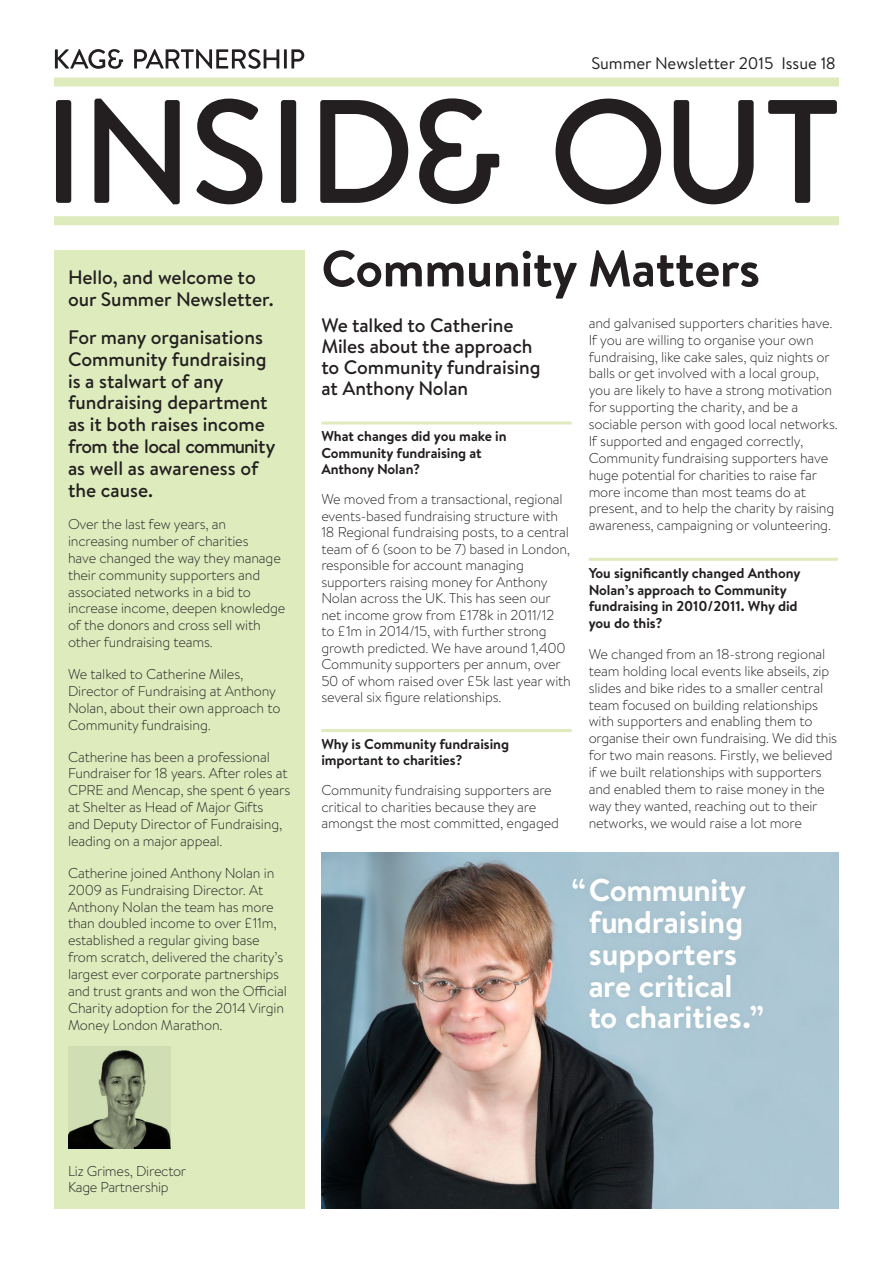
<style>
.page{position:relative;width:893px;height:1263px;background:#fff}
.page>*{position:absolute;margin:0;border:0;box-sizing:border-box;transform-origin:0 0}
.t1{font:700 51px "Brandon Text";letter-spacing:-.01em;color:#231f20}
.t2{font:700 31.5px/32px "Brandon Text";color:#fff;text-align:center}
.t3{font:500 19.5px/21.9px "Brandon Text";color:#231f20}
.t4{font:16.65px "Brandon Text";letter-spacing:-.005em;color:#231f20}
.t5{font:300 14.25px/16.8px "Brandon Text";letter-spacing:-.01em;color:#231f20}
.t6{font:700 14.25px/16.5px "Brandon Text";letter-spacing:-.005em;color:#231f20}
</style>
<div class="page">
<img style="left:321px;top:853px;width:518px;height:356px">
<hr style="left:321px;top:421px;width:251px;height:3px;background:#ddebbd">
<hr style="left:321px;top:729px;width:251px;height:3px;background:#ddebbd">
<svg style="left:419px;top:98px;width:80px;height:106px"></svg>
<div style="left:56px;top:100px;width:15px;height:103px;background:#231f20;border-radius:3px"></div>
<svg style="left:94px;top:99px;width:86px;height:105px"></svg>
<svg style="left:196px;top:99px;width:66px;height:105px"></svg>
<div style="left:281px;top:100px;width:15px;height:103px;background:#231f20;border-radius:3px"></div>
<svg style="left:320px;top:100px;width:88px;height:103px"></svg>
<svg style="left:556px;top:99px;width:105px;height:105px"></svg>
<svg style="left:674px;top:100px;width:80px;height:104px"></svg>
<svg style="left:768px;top:100px;width:69px;height:103px"></svg>
<div style="left:54px;top:78px;width:785px;height:9px;background:#ddebbd"></div>
<div style="left:54px;top:216px;width:785px;height:9px;background:#ddebbd"></div>
<hr style="left:284px;top:49px;width:3px;height:20px;background:#231f20">
<svg style="left:291px;top:49px;width:13px;height:20px"></svg>
<svg style="left:55px;top:49px;width:68px;height:20px"></svg>
<svg style="left:134px;top:49px;width:145px;height:20px"></svg>
<div style="left:54px;top:251px;width:250px;height:958px;background:#ddebbd"></div>
<svg style="left:68px;top:1046px;width:103px;height:103px"></svg>
<hr style="left:589px;top:558px;width:249px;height:3px;background:#ddebbd">
<div style="left:564px;top:869px;width:208px;height:169px;background:#aac5d2"></div>
<p class="t4" style="left:591px;top:52px;width:246px">Summer Newsletter 2015 Issue 18</p>
<h3 class="t3" style="left:68px;top:266px;width:207px">Hello, and welcome to our Summer Newsletter.</h3>
<h3 class="t3" style="left:68px;top:326px;width:209px">For many organisations<br>Community fundraising is a stalwart of any fundraising department as it both raises income from the local community as well as awareness of the cause.</h3>
<p class="t5" style="left:68px;top:515px;width:219px">Over the last few years, an increasing number of charities<br>have changed the way they manage their community supporters and associated networks in a bid to increase income, deepen knowledge of the donors and cross sell with other fundraising teams.</p>
<p class="t5" style="left:68px;top:665px;width:214px">We talked to Catherine Miles,<br>Director of Fundraising at Anthony<br>Nolan, about their own approach to<br>Community fundraising.</p>
<p class="t5" style="left:68px;top:748px;width:224px">Catherine has been a professional Fundraiser for 18 years. After roles at CPRE and Mencap, she spent 6 years at Shelter as Head of Major Gifts<br>and Deputy Director of Fundraising, leading on a major appeal.</p>
<p class="t5" style="left:68px;top:864px;width:220px">Catherine joined Anthony Nolan in 2009 as Fundraising Director. At Anthony Nolan the team has more than doubled income to over £11m, established a regular giving base from scratch, delivered the charity’s largest ever corporate partnerships and trust grants and won the Official Charity adoption for the 2014 Virgin Money London Marathon.</p>
<h1 class="t1" style="left:321px;top:233px;width:440px">Community Matters</h1>
<h3 class="t3" style="left:321px;top:314px;width:221px;line-height:21px">We talked to Catherine<br>Miles about the approach to Community fundraising at Anthony Nolan</h3>
<p class="t6" style="left:321px;top:427px;width:187px">What changes did you make in<br>Community fundraising at<br>Anthony Nolan?</p>
<p class="t5" style="left:321px;top:490px;width:251px">We moved from a transactional, regional events-based fundraising structure with 18 Regional fundraising posts, to a central team of 6 (soon to be 7) based in London, responsible for account managing supporters raising money for Anthony Nolan across the UK. This has seen our net income grow from £178k in 2011/12<br>to £1m in 2014/15, with further strong growth predicted. We have around 1,400<br>Community supporters per annum, over 50 of whom raised over £5k last year with several six figure relationships.</p>
<p class="t6" style="left:321px;top:735px;width:189px">Why is Community fundraising important to charities?</p>
<p class="t5" style="left:321px;top:781px;width:239px">Community fundraising supporters are critical to charities because they are amongst the most committed, engaged</p>
<p class="t5" style="left:589px;top:314px;width:251px">and galvanised supporters charities have.<br>If you are willing to organise your own fundraising, like cake sales, quiz nights or balls or get involved with a local group, you are likely to have a strong motivation for supporting the charity, and be a sociable person with good local networks.<br>If supported and engaged correctly, Community fundraising supporters have huge potential for charities to raise far more income than most teams do at present, and to help the charity by raising awareness, campaigning or volunteering.</p>
<p class="t6" style="left:589px;top:564px;width:213px">You significantly changed Anthony<br>Nolan’s approach to Community fundraising in 2010/2011. Why did you do this?</p>
<p class="t5" style="left:589px;top:645px;width:250px">We changed from an 18-strong regional team holding local events like abseils, zip slides and bike rides to a smaller central team focused on building relationships with supporters and enabling them to organise their own fundraising. We did this for two main reasons. Firstly, we believed if we built relationships with supporters and enabled them to raise money in the way they wanted, reaching out to their networks, we would raise a lot more</p>
<h2 class="t2" style="left:572px;top:873px;width:194px">“Community fundraising supporters are critical<br>to charities.”</h2>
<p class="t5" style="left:68px;top:1162px;width:120px">Liz Grimes, Director<br>Kage Partnership</p>
</div>
